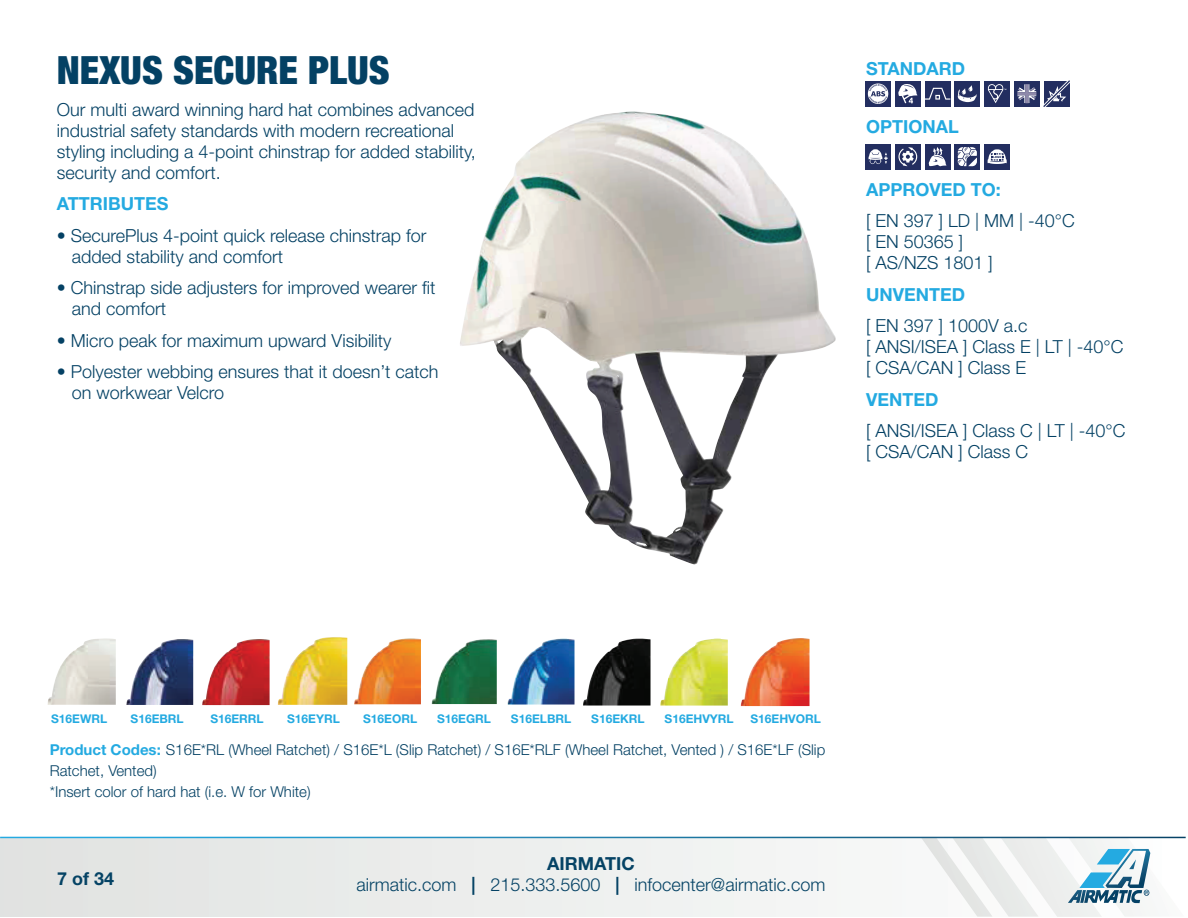
<style>
.page{position:relative;width:1188px;height:918px;background:#fff}
.page>*{position:absolute;margin:0;border:0;box-sizing:border-box;transform-origin:0 0}
.t1{font:900 condensed 39px "Helvetica Neue";color:#044164}
.t2{font:300 18px/21px "Helvetica Neue";color:#044164}
.t3{font:700 18px "Helvetica Neue LT Std";color:#24aae1}
.t4{font:300 18px "Helvetica Neue";color:#054365}
.t5{font:700 18px "Helvetica Neue LT Std";color:#054365}
.t6{font:300 15px/21px "Helvetica Neue";color:#044164}
.t7{font:700 12px "Helvetica Neue LT Std";color:#24aae1}
.s1{font-family:"Helvetica Neue LT Std";font-weight:700;color:#24aae1}
.s2{font-family:"Helvetica Neue LT Std";font-weight:700}
.s3{color:#044164}
</style>
<div class="page">
<div style="left:865px;top:144px;width:26px;height:25px;background:#232e60"></div>
<svg style="left:869px;top:149px;width:19px;height:15px"></svg>
<div style="left:925px;top:144px;width:25px;height:25px;background:#232e60"></div>
<svg style="left:929px;top:147px;width:18px;height:19px"></svg>
<div style="left:955px;top:144px;width:25px;height:25px;background:#232e60"></div>
<svg style="left:958px;top:147px;width:19px;height:19px"></svg>
<div style="left:984px;top:144px;width:26px;height:25px;background:#232e60"></div>
<svg style="left:988px;top:149px;width:19px;height:15px"></svg>
<div style="left:895px;top:144px;width:26px;height:25px;background:#232e60"></div>
<svg style="left:898px;top:147px;width:19px;height:19px"></svg>
<img style="left:460px;top:111px;width:376px;height:454px">
<img style="left:354px;top:638px;width:67px;height:66px">
<img style="left:48px;top:638px;width:68px;height:67px">
<img style="left:126px;top:639px;width:67px;height:66px">
<img style="left:202px;top:639px;width:68px;height:66px">
<img style="left:278px;top:637px;width:69px;height:68px">
<img style="left:432px;top:639px;width:65px;height:65px">
<img style="left:508px;top:638px;width:67px;height:67px">
<img style="left:583px;top:639px;width:68px;height:67px">
<img style="left:660px;top:639px;width:68px;height:67px">
<img style="left:741px;top:638px;width:69px;height:68px">
<div style="left:1014px;top:81px;width:26px;height:25px;background:#232e60"></div>
<svg style="left:1017px;top:84px;width:19px;height:19px"></svg>
<div style="left:955px;top:81px;width:25px;height:25px;background:#232e60"></div>
<svg style="left:958px;top:85px;width:19px;height:17px"></svg>
<div style="left:925px;top:81px;width:25px;height:25px;background:#232e60"></div>
<svg style="left:925px;top:88px;width:25px;height:12px"></svg>
<svg style="left:1044px;top:81px;width:25px;height:25px"></svg>
<div style="left:984px;top:81px;width:26px;height:25px;background:#232e60"></div>
<svg style="left:988px;top:84px;width:18px;height:19px"></svg>
<div style="left:895px;top:81px;width:26px;height:25px;background:#232e60"></div>
<svg style="left:898px;top:84px;width:20px;height:19px"></svg>
<div style="left:865px;top:81px;width:26px;height:25px;background:#232e60"></div>
<svg style="left:868px;top:83px;width:20px;height:21px"></svg>
<svg style="left:869px;top:84px;width:18px;height:19px"></svg>
<div style="left:0;top:838px;width:1185px;height:79px;background:#ecedec"></div>
<svg style="left:921px;top:838px;width:263px;height:79px"></svg>
<h1 class="t1" style="left:57px;top:47px;width:334px">NEXUS SECURE PLUS</h1>
<p class="t2" style="left:57px;top:99px;width:421px">Our multi award winning hard hat combines advanced industrial safety standards with modern recreational styling including a 4-point chinstrap for added stability, security and comfort.</p>
<p class="t3" style="left:57px;top:193px;width:113px">ATTRIBUTES</p>
<p class="t2" style="left:72px;top:225px;width:356px;text-indent:-15px">• SecurePlus 4-point quick release chinstrap for added stability and comfort</p>
<p class="t2" style="left:72px;top:277px;width:365px;text-indent:-15px">• Chinstrap side adjusters for improved wearer fit and comfort</p>
<p class="t2" style="left:57px;top:330px;width:336px">• Micro peak for maximum upward Visibility</p>
<p class="t2" style="left:72px;top:361px;width:368px;text-indent:-15px">• Polyester webbing ensures that it doesn’t catch on workwear Velcro</p>
<p class="t3" style="left:866px;top:57px;width:101px">STANDARD</p>
<p class="t3" style="left:866px;top:115px;width:94px">OPTIONAL</p>
<p class="t3" style="left:866px;top:178px;width:136px">APPROVED TO:</p>
<p class="t2" style="left:866px;top:210px;width:210px">[ EN 397 ] LD | MM | -40°C [ EN 50365 ]<br>[ AS/NZS 1801 ]</p>
<p class="t3" style="left:866px;top:283px;width:101px">UNVENTED</p>
<p class="t2" style="left:866px;top:315px;width:259px">[ EN 397 ] 1000V a.c<br>[ ANSI/ISEA ] Class E | LT | -40°C [ CSA/CAN ] Class E</p>
<p class="t3" style="left:866px;top:388px;width:74px">VENTED</p>
<p class="t2" style="left:866px;top:420px;width:261px">[ ANSI/ISEA ] Class C | LT | -40°C [ CSA/CAN ] Class C</p>
<p class="t7" style="left:51px;top:712px;width:58px">S16EWRL</p>
<p class="t7" style="left:131px;top:712px;width:55px">S16EBRL</p>
<p class="t7" style="left:210px;top:712px;width:55px">S16ERRL</p>
<p class="t7" style="left:287px;top:712px;width:54px">S16EYRL</p>
<p class="t7" style="left:363px;top:712px;width:56px">S16EORL</p>
<p class="t7" style="left:437px;top:712px;width:55px">S16EGRL</p>
<p class="t7" style="left:511px;top:712px;width:62px">S16ELBRL</p>
<p class="t7" style="left:591px;top:712px;width:55px">S16EKRL</p>
<p class="t7" style="left:665px;top:712px;width:71px">S16EHVYRL</p>
<p class="t7" style="left:750px;top:712px;width:72px">S16EHVORL</p>
<p class="t6" style="left:50px;top:739px;width:777px"><span class="s1">Product Codes:</span> S16E*RL (Wheel Ratchet) / S16E*L (Slip Ratchet) / S16E*RLF (Wheel Ratchet, Vented ) / S16E*LF (Slip<br>Ratchet, Vented)<br>*Insert color of hard hat (i.e. W for White)</p>
<p class="t5" style="left:547px;top:852px;width:89px">AIRMATIC</p>
<p class="t5" style="left:57px;top:868px;width:59px">7 of 34</p>
<p class="t4" style="left:356px;top:874px;width:470px">airmatic.com <span class="s2">|</span> <span class="s3">215.333.5600</span> <span class="s2">|</span> infocenter@airmatic.com</p>
</div>
